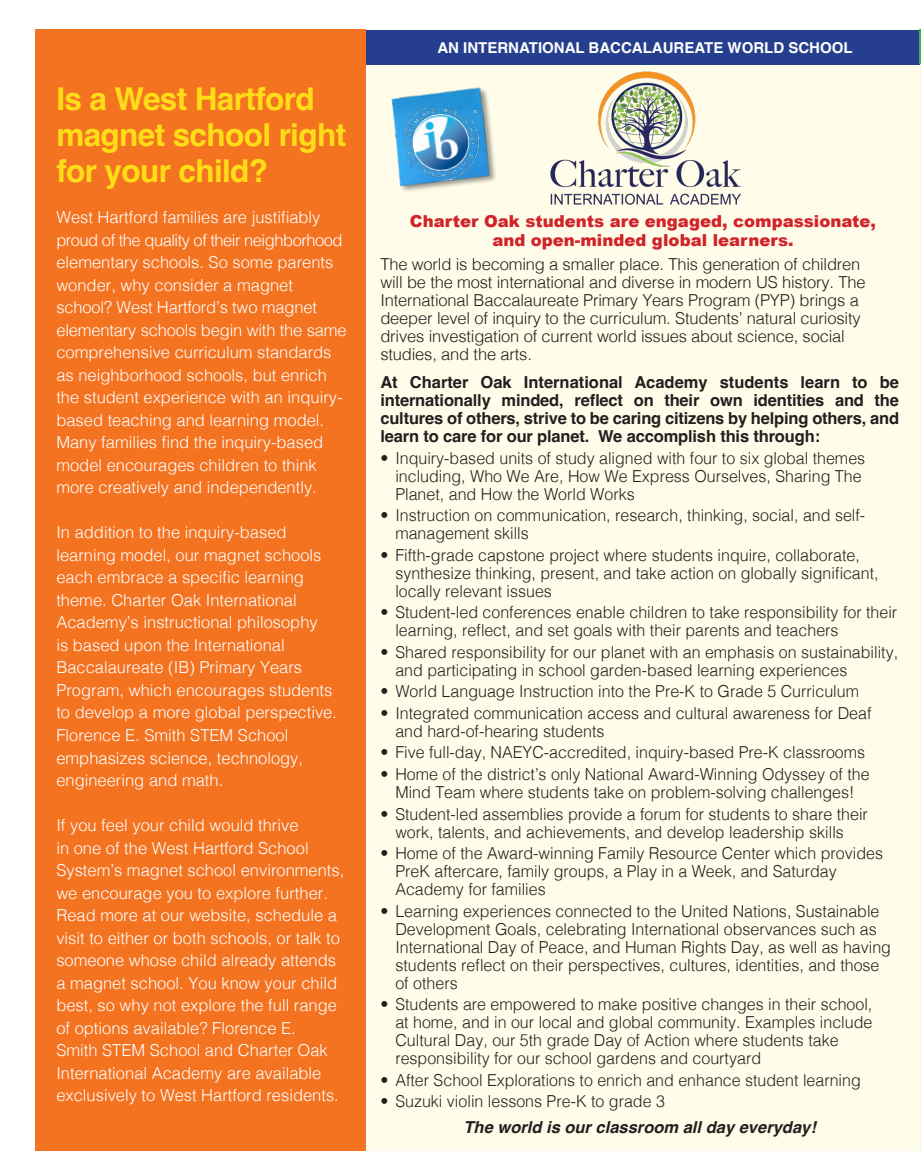
<style>
.page{position:relative;width:921px;height:1153px;background:#fff}
.page>*{position:absolute;margin:0;border:0;box-sizing:border-box;transform-origin:0 0}
.t1{font:700 31.5px/36px "Helvetica";letter-spacing:-.02em;color:#ffdd17}
.t2{font:300 16.5px/18px "Helvetica";color:#231f20}
.t3{font:300 16.5px/22.5px "Helvetica";color:#fff}
.t4{font:700 16.5px/18px "Helvetica";letter-spacing:-.01em;color:#231f20;text-align:justify}
.t5{font:900 16.5px/19.5px "Arial";color:#d1232a;text-align:center}
.t6{font:italic 700 16.5px "Helvetica";color:#231f20}
.t7{font:700 15px "Helvetica";color:#fff}
</style>
<div class="page">
<hr style="left:919px;top:64px;width:1px;height:1086px;background:#f2f7e8">
<div style="left:367px;top:30px;width:552px;height:1120px;background:#fffde9"></div>
<div style="left:365px;top:30px;width:554px;height:34px;background:#253f8e"></div>
<div style="left:35px;top:30px;width:330px;height:1120px;background:#f47321"></div>
<img style="left:521px;top:64px;width:249px;height:141px">
<img style="left:391px;top:87px;width:105px;height:104px">
<img style="left:400px;top:101px;width:85px;height:84px">
<hr style="left:918px;top:30px;width:2px;height:34px;background:#40ae49">
<p class="t1" style="left:56px;top:84px;width:291px">Is a West Hartford magnet school right for your child?</p>
<p class="t3" style="left:56px;top:205px;width:292px">West Hartford families are justifiably proud of the quality of their neighborhood elementary schools. So some parents wonder, why consider a magnet school? West Hartford’s two magnet elementary schools begin with the same comprehensive curriculum standards as neighborhood schools, but enrich the student experience with an inquiry&shy;based teaching and learning model.<br>Many families find the inquiry-based model encourages children to think more creatively and independently.</p>
<p class="t3" style="left:56px;top:520px;width:282px">In addition to the inquiry-based learning model, our magnet schools each embrace a specific learning theme. Charter Oak International Academy’s instructional philosophy<br>is based upon the International Baccalaureate (IB) Primary Years Program, which encourages students to develop a more global perspective.<br>Florence E. Smith STEM School emphasizes science, technology, engineering and math.</p>
<p class="t3" style="left:56px;top:812px;width:289px">If you feel your child would thrive<br>in one of the West Hartford School System’s magnet school environments, we encourage you to explore further.<br>Read more at our website, schedule a visit to either or both schools, or talk to someone whose child already attends a magnet school. You know your child best, so why not explore the full range of options available? Florence E.<br>Smith STEM School and Charter Oak International Academy are available exclusively to West Hartford residents.</p>
<p class="t7" style="left:437px;top:38px;width:417px">AN INTERNATIONAL BACCALAUREATE WORLD SCHOOL</p>
<p class="t5" style="left:410px;top:210px;width:467px">Charter Oak students are engaged, compassionate, and open-minded global learners.</p>
<p class="t2" style="left:380px;top:253px;width:487px">The world is becoming a smaller place. This generation of children will be the most international and diverse in modern US history. The International Baccalaureate Primary Years Program (PYP) brings a deeper level of inquiry to the curriculum. Students’ natural curiosity drives investigation of current world issues about science, social studies, and the arts.</p>
<p class="t4" style="left:380px;top:375px;width:520px">At Charter Oak International Academy students learn to be internationally minded, reflect on their own identities and the cultures of others, strive to be caring citizens by helping others, and learn to care for our planet. We accomplish this through:</p>
<p class="t2" style="left:395px;top:447px;width:471px;text-indent:-15px">• Inquiry-based units of study aligned with four to six global themes including, Who We Are, How We Express Ourselves, Sharing The<br>Planet, and How the World Works</p>
<p class="t2" style="left:395px;top:505px;width:471px;text-indent:-15px">• Instruction on communication, research, thinking, social, and self&shy;management skills</p>
<p class="t2" style="left:395px;top:544px;width:485px;text-indent:-15px">• Fifth-grade capstone project where students inquire, collaborate, synthesize thinking, present, and take action on globally significant, locally relevant issues</p>
<p class="t2" style="left:395px;top:602px;width:503px;text-indent:-15px">• Student-led conferences enable children to take responsibility for their learning, reflect, and set goals with their parents and teachers</p>
<p class="t2" style="left:395px;top:641px;width:504px;text-indent:-15px">• Shared responsibility for our planet with an emphasis on sustainability, and participating in school garden-based learning experiences</p>
<p class="t2" style="left:380px;top:681px;width:480px">• World Language Instruction into the Pre-K to Grade 5 Curriculum</p>
<p class="t2" style="left:395px;top:702px;width:477px;text-indent:-15px">• Integrated communication access and cultural awareness for Deaf and hard-of-hearing students</p>
<p class="t2" style="left:380px;top:742px;width:486px">• Five full-day, NAEYC-accredited, inquiry-based Pre-K classrooms</p>
<p class="t2" style="left:380px;top:764px;width:491px;text-align:center">• Home of the district’s only National Award-Winning Odyssey of the<br>Mind Team where students take on problem-solving challenges!</p>
<p class="t2" style="left:380px;top:803px;width:489px;text-align:center">• Student-led assemblies provide a forum for students to share their work, talents, and achievements, and develop leadership skills</p>
<p class="t2" style="left:395px;top:843px;width:489px;text-indent:-15px">• Home of the Award-winning Family Resource Center which provides<br>PreK aftercare, family groups, a Play in a Week, and Saturday<br>Academy for families</p>
<p class="t2" style="left:395px;top:900px;width:497px;text-indent:-15px">• Learning experiences connected to the United Nations, Sustainable Development Goals, celebrating International observances such as International Day of Peace, and Human Rights Day, as well as having students reflect on their perspectives, cultures, identities, and those of others</p>
<p class="t2" style="left:395px;top:994px;width:478px;text-indent:-15px">• Students are empowered to make positive changes in their school, at home, and in our local and global community. Examples include Cultural Day, our 5th grade Day of Action where students take responsibility for our school gardens and courtyard</p>
<p class="t2" style="left:380px;top:1069px;width:482px">• After School Explorations to enrich and enhance student learning</p>
<p class="t2" style="left:380px;top:1091px;width:286px">• Suzuki violin lessons Pre-K to grade 3</p>
<p class="t6" style="left:463px;top:1117px;width:354px">The world is our classroom all day everyday!</p>
</div>
